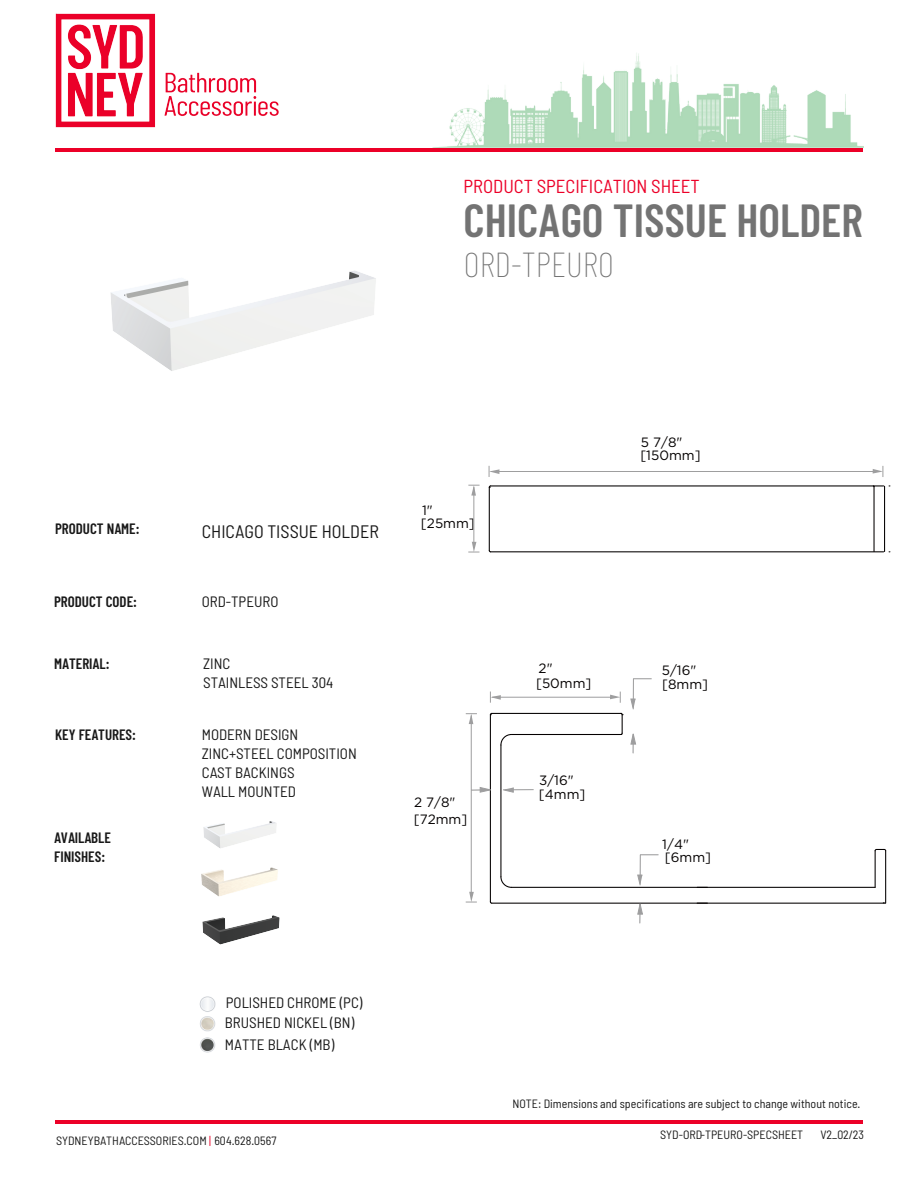
<style>
.page{position:relative;width:918px;height:1188px;background:#fff}
.page>*{position:absolute;margin:0;border:0;box-sizing:border-box;transform-origin:0 0}
.t1{font:600 46.35px "Barlow Condensed";color:#737373}
.t2{font:100 35.4px "Barlow Condensed";color:#737373}
.t3{font:semi-condensed 18.75px "Barlow";color:#ec0028}
.t4{font:semi-condensed 18px "Barlow";color:#181818}
.t5{font:semi-condensed 15px/19px "Barlow";color:#181818}
.t6{font:600 15px/19px "Barlow Condensed";color:#181818}
.t7{font:13.5px/14.7px "Gotham";color:#040000}
.t8{font:semi-condensed 12px "Barlow";color:#181818}
.s1{color:#ec0028}
</style>
<div class="page">
<hr style="left:55px;top:1120px;width:808px;height:4px;background:#ec0028">
<img style="left:55px;top:13px;width:224px;height:111px">
<hr style="left:55px;top:148px;width:808px;height:3px;background:#ec0028">
<img style="left:199px;top:996px;width:17px;height:57px">
<img style="left:202px;top:891px;width:78px;height:49px">
<img style="left:201px;top:821px;width:77px;height:70px">
<img style="left:55px;top:124px;width:342px;height:247px">
<hr style="left:490px;top:715px;width:1px;height:187px;background:#040000">
<hr style="left:500px;top:745px;width:1px;height:132px;background:#040000">
<hr style="left:492px;top:903px;width:394px;height:1px;background:#040000">
<hr style="left:511px;top:887px;width:364px;height:1px;background:#040000">
<hr style="left:511px;top:734px;width:110px;height:1px;background:#040000">
<hr style="left:492px;top:713px;width:129px;height:1px;background:#040000">
<hr style="left:875px;top:851px;width:1px;height:36px;background:#040000">
<hr style="left:885px;top:851px;width:1px;height:52px;background:#040000">
<hr style="left:489px;top:487px;width:1px;height:64px;background:#040000">
<hr style="left:491px;top:551px;width:393px;height:1px;background:#040000">
<hr style="left:491px;top:485px;width:393px;height:1px;background:#040000">
<hr style="left:873px;top:486px;width:2px;height:66px;background:#040000">
<hr style="left:884px;top:486px;width:1px;height:66px;background:#040000">
<svg style="left:500px;top:876px;width:13px;height:12px"></svg>
<svg style="left:500px;top:734px;width:11px;height:12px"></svg>
<svg style="left:620px;top:712px;width:3px;height:23px"></svg>
<svg style="left:874px;top:848px;width:13px;height:4px"></svg>
<img style="left:432px;top:53px;width:432px;height:95px">
<hr style="left:491px;top:471px;width:383px;height:1px;background:#9e9e9f">
<svg style="left:873px;top:466px;width:11px;height:11px"></svg>
<svg style="left:489px;top:466px;width:11px;height:11px"></svg>
<hr style="left:471px;top:715px;width:1px;height:178px;background:#9e9e9f">
<svg style="left:466px;top:892px;width:11px;height:11px"></svg>
<svg style="left:466px;top:713px;width:11px;height:11px"></svg>
<hr style="left:474px;top:487px;width:1px;height:56px;background:#9e9e9f">
<svg style="left:468px;top:542px;width:11px;height:11px"></svg>
<svg style="left:468px;top:485px;width:12px;height:11px"></svg>
<hr style="left:492px;top:697px;width:119px;height:1px;background:#9e9e9f">
<svg style="left:610px;top:692px;width:11px;height:11px"></svg>
<svg style="left:490px;top:692px;width:11px;height:11px"></svg>
<svg style="left:471px;top:787px;width:20px;height:6px"></svg>
<svg style="left:503px;top:787px;width:31px;height:6px"></svg>
<svg style="left:630px;top:733px;width:6px;height:20px"></svg>
<svg style="left:630px;top:679px;width:22px;height:31px"></svg>
<svg style="left:637px;top:903px;width:6px;height:20px"></svg>
<svg style="left:637px;top:855px;width:21px;height:31px"></svg>
<p class="t3" style="left:464px;top:175px;width:238px">PRODUCT SPECIFICATION SHEET</p>
<h1 class="t1" style="left:464px;top:191px;width:401px">CHICAGO TISSUE HOLDER</h1>
<h2 class="t2" style="left:464px;top:239px;width:151px">ORD-TPEURO</h2>
<p class="t7" style="left:640px;top:435px;width:62px;line-height:13.4px">5 7/8" [150mm]</p>
<p class="t6" style="left:55px;top:518px;width:86px">PRODUCT NAME:</p>
<p class="t4" style="left:202px;top:520px;width:179px">CHICAGO TISSUE HOLDER</p>
<p class="t7" style="left:421px;top:503px;width:55px;line-height:12.9px">1" [25mm]</p>
<p class="t6" style="left:54px;top:591px;width:84px">PRODUCT CODE:</p>
<p class="t5" style="left:202px;top:591px;width:78px">ORD-TPEURO</p>
<p class="t6" style="left:54px;top:654px;width:57px">MATERIAL:</p>
<p class="t5" style="left:203px;top:654px;width:132px">ZINC<br>STAINLESS STEEL 304</p>
<p class="t7" style="left:536px;top:661px;width:57px">2" [50mm]</p>
<p class="t7" style="left:662px;top:662px;width:48px">5/16" [8mm]</p>
<p class="t6" style="left:55px;top:725px;width:82px">KEY FEATURES:</p>
<p class="t5" style="left:202px;top:725px;width:156px">MODERN DESIGN<br>ZINC+STEEL COMPOSITION<br>CAST BACKINGS<br>WALL MOUNTED</p>
<p class="t7" style="left:414px;top:793px;width:55px;line-height:17px">2 7/8" [72mm]</p>
<p class="t7" style="left:539px;top:774px;width:48px;line-height:13.6px">3/16" [4mm]</p>
<p class="t6" style="left:54px;top:828px;width:58px">AVAILABLE<br>FINISHES:</p>
<p class="t7" style="left:662px;top:837px;width:50px;line-height:14px">1/4" [6mm]</p>
<p class="t5" style="left:225px;top:992px;width:139px;line-height:20px">POLISHED CHROME (PC)<br>BRUSHED NICKEL (BN)</p>
<p class="t5" style="left:225px;top:1035px;width:111px">MATTE BLACK (MB)</p>
<p class="t8" style="left:56px;top:1134px;width:222px">SYDNEYBATHACCESSORIES.COM <span class="s1">|</span> 604.628.0567</p>
<p class="t8" style="left:512px;top:1096px;width:350px">NOTE: Dimensions and specifications are subject to change without notice.</p>
<p class="t8" style="left:660px;top:1127px;width:144px">SYD-ORD-TPEURO-SPECSHEET</p>
<p class="t8" style="left:820px;top:1127px;width:45px">V2_02/23</p>
</div>
